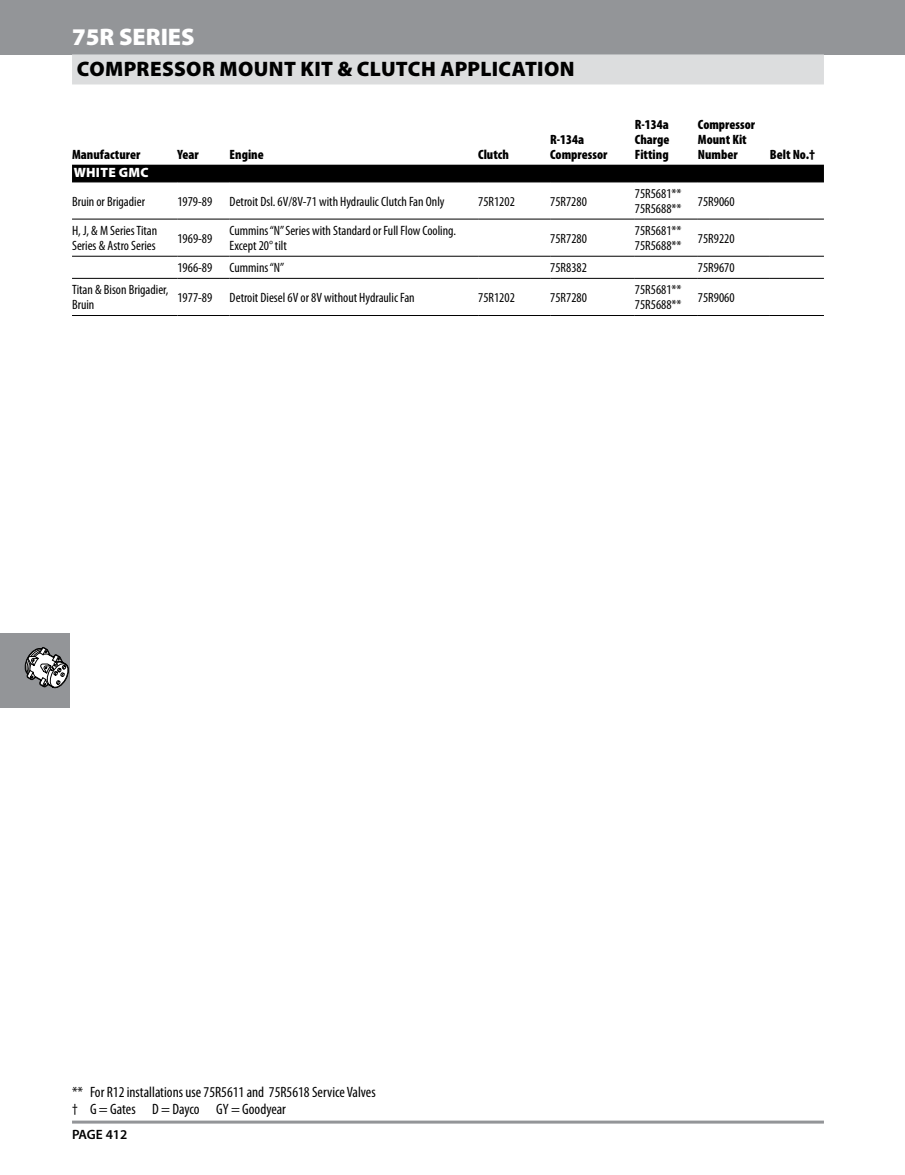
<style>
.page{position:relative;width:905px;height:1175px;background:#fff}
.page>*{position:absolute;margin:0;border:0;box-sizing:border-box;transform-origin:0 0}
.t1{font:900 24px "Myriad Pro";color:#fff}
.t2{font:900 21px "Myriad Pro";letter-spacing:.015em;color:#000}
.t3{font:condensed 15px/16.5px "Myriad Pro";color:#000}
.t4{font:condensed 13.5px/15px "Myriad Pro";color:#000}
.t5{font:900 condensed 13.5px/15px "Myriad Pro";color:#000}
.t6{font:900 13.5px "Myriad Pro";letter-spacing:.02em;color:#fff}
.t7{font:600 13.5px "Myriad Pro";color:#000}
</style>
<div class="page">
<div style="left:0;top:633px;width:69px;height:74px;background:#939598"></div>
<svg style="left:24px;top:647px;width:46px;height:47px"></svg>
<div style="left:0;top:0;width:904px;height:54px;background:#939598"></div>
<hr style="left:72px;top:1120px;width:752px;height:3px;background:#939598">
<div style="left:72px;top:54px;width:752px;height:30px;background:#dcddde"></div>
<div style="left:72px;top:165px;width:752px;height:17px;background:#000"></div>
<hr style="left:72px;top:219px;width:105px;height:1px;background:#000">
<hr style="left:177px;top:219px;width:52px;height:1px;background:#000">
<hr style="left:230px;top:219px;width:248px;height:1px;background:#000">
<hr style="left:478px;top:219px;width:72px;height:1px;background:#000">
<hr style="left:550px;top:219px;width:85px;height:1px;background:#000">
<hr style="left:634px;top:219px;width:64px;height:1px;background:#000">
<hr style="left:698px;top:219px;width:72px;height:1px;background:#000">
<hr style="left:770px;top:219px;width:54px;height:1px;background:#000">
<hr style="left:72px;top:256px;width:105px;height:1px;background:#000">
<hr style="left:177px;top:256px;width:52px;height:1px;background:#000">
<hr style="left:230px;top:256px;width:248px;height:1px;background:#000">
<hr style="left:478px;top:256px;width:72px;height:1px;background:#000">
<hr style="left:550px;top:256px;width:85px;height:1px;background:#000">
<hr style="left:634px;top:256px;width:64px;height:1px;background:#000">
<hr style="left:698px;top:256px;width:72px;height:1px;background:#000">
<hr style="left:770px;top:256px;width:54px;height:1px;background:#000">
<hr style="left:72px;top:278px;width:105px;height:1px;background:#000">
<hr style="left:177px;top:278px;width:52px;height:1px;background:#000">
<hr style="left:230px;top:278px;width:248px;height:1px;background:#000">
<hr style="left:478px;top:278px;width:72px;height:1px;background:#000">
<hr style="left:550px;top:278px;width:85px;height:1px;background:#000">
<hr style="left:634px;top:278px;width:64px;height:1px;background:#000">
<hr style="left:698px;top:278px;width:72px;height:1px;background:#000">
<hr style="left:770px;top:278px;width:54px;height:1px;background:#000">
<hr style="left:72px;top:315px;width:105px;height:1px;background:#000">
<hr style="left:177px;top:315px;width:52px;height:1px;background:#000">
<hr style="left:230px;top:315px;width:248px;height:1px;background:#000">
<hr style="left:478px;top:315px;width:72px;height:1px;background:#000">
<hr style="left:550px;top:315px;width:85px;height:1px;background:#000">
<hr style="left:634px;top:315px;width:64px;height:1px;background:#000">
<hr style="left:698px;top:315px;width:72px;height:1px;background:#000">
<hr style="left:770px;top:315px;width:54px;height:1px;background:#000">
<hr style="left:72px;top:182px;width:105px;height:1px;background:#000">
<hr style="left:177px;top:182px;width:52px;height:1px;background:#000">
<hr style="left:230px;top:182px;width:248px;height:1px;background:#000">
<hr style="left:478px;top:182px;width:72px;height:1px;background:#000">
<hr style="left:550px;top:182px;width:85px;height:1px;background:#000">
<hr style="left:634px;top:182px;width:64px;height:1px;background:#000">
<hr style="left:698px;top:182px;width:72px;height:1px;background:#000">
<hr style="left:770px;top:182px;width:54px;height:1px;background:#000">
<h1 class="t1" style="left:72px;top:21px;width:124px">75R SERIES</h1>
<h2 class="t2" style="left:77px;top:55px;width:499px">COMPRESSOR MOUNT KIT &amp; CLUTCH APPLICATION</h2>
<p class="t5" style="left:72px;top:146px;width:70px">Manufacturer</p>
<p class="t5" style="left:177px;top:146px;width:23px">Year</p>
<p class="t5" style="left:230px;top:146px;width:36px">Engine</p>
<p class="t5" style="left:478px;top:146px;width:32px">Clutch</p>
<p class="t5" style="left:550px;top:131px;width:59px">R-134a<br>Compressor</p>
<p class="t5" style="left:635px;top:116px;width:36px;text-align:justify">R-134a Charge Fitting</p>
<p class="t5" style="left:698px;top:116px;width:59px">Compressor<br>Mount Kit<br>Number</p>
<p class="t6" style="left:74px;top:164px;width:76px">WHITE GMC</p>
<p class="t4" style="left:72px;top:193px;width:74px">Bruin or Brigadier</p>
<p class="t4" style="left:177px;top:193px;width:36px">1979-89</p>
<p class="t4" style="left:230px;top:193px;width:216px">Detroit Dsl. 6V/8V-71 with Hydraulic Clutch Fan Only</p>
<p class="t4" style="left:478px;top:193px;width:38px">75R1202</p>
<p class="t4" style="left:550px;top:193px;width:38px">75R7280</p>
<p class="t4" style="left:635px;top:186px;width:48px">75R5681**<br>75R5688**</p>
<p class="t4" style="left:698px;top:193px;width:38px">75R9060</p>
<p class="t4" style="left:72px;top:223px;width:87px">H, J, &amp; M Series Titan<br>Series &amp; Astro Series</p>
<p class="t4" style="left:177px;top:230px;width:36px">1969-89</p>
<p class="t4" style="left:230px;top:223px;width:228px">Cummins “N” Series with Standard or Full Flow Cooling.<br>Except 20° tilt</p>
<p class="t4" style="left:550px;top:230px;width:38px">75R7280</p>
<p class="t4" style="left:635px;top:223px;width:48px">75R5681**<br>75R5688**</p>
<p class="t4" style="left:698px;top:230px;width:38px">75R9220</p>
<p class="t4" style="left:177px;top:260px;width:36px">1966-89</p>
<p class="t4" style="left:230px;top:260px;width:56px">Cummins “N”</p>
<p class="t4" style="left:550px;top:260px;width:38px">75R8382</p>
<p class="t4" style="left:698px;top:260px;width:38px">75R9670</p>
<p class="t4" style="left:72px;top:282px;width:98px">Titan &amp; Bison Brigadier,<br>Bruin</p>
<p class="t4" style="left:177px;top:290px;width:36px">1977-89</p>
<p class="t4" style="left:230px;top:290px;width:187px">Detroit Diesel 6V or 8V without Hydraulic Fan</p>
<p class="t4" style="left:478px;top:290px;width:38px">75R1202</p>
<p class="t4" style="left:550px;top:290px;width:38px">75R7280</p>
<p class="t4" style="left:635px;top:282px;width:48px">75R5681**<br>75R5688**</p>
<p class="t4" style="left:698px;top:290px;width:38px">75R9060</p>
<p class="t5" style="left:770px;top:146px;width:47px">Belt No.†</p>
<p class="t3" style="left:72px;top:1084px;width:305px">** For R12 installations use 75R5611 and 75R5618 Service Valves † G = Gates D = Dayco GY = Goodyear</p>
<p class="t7" style="left:72px;top:1125px;width:57px">PAGE 412</p>
</div>
